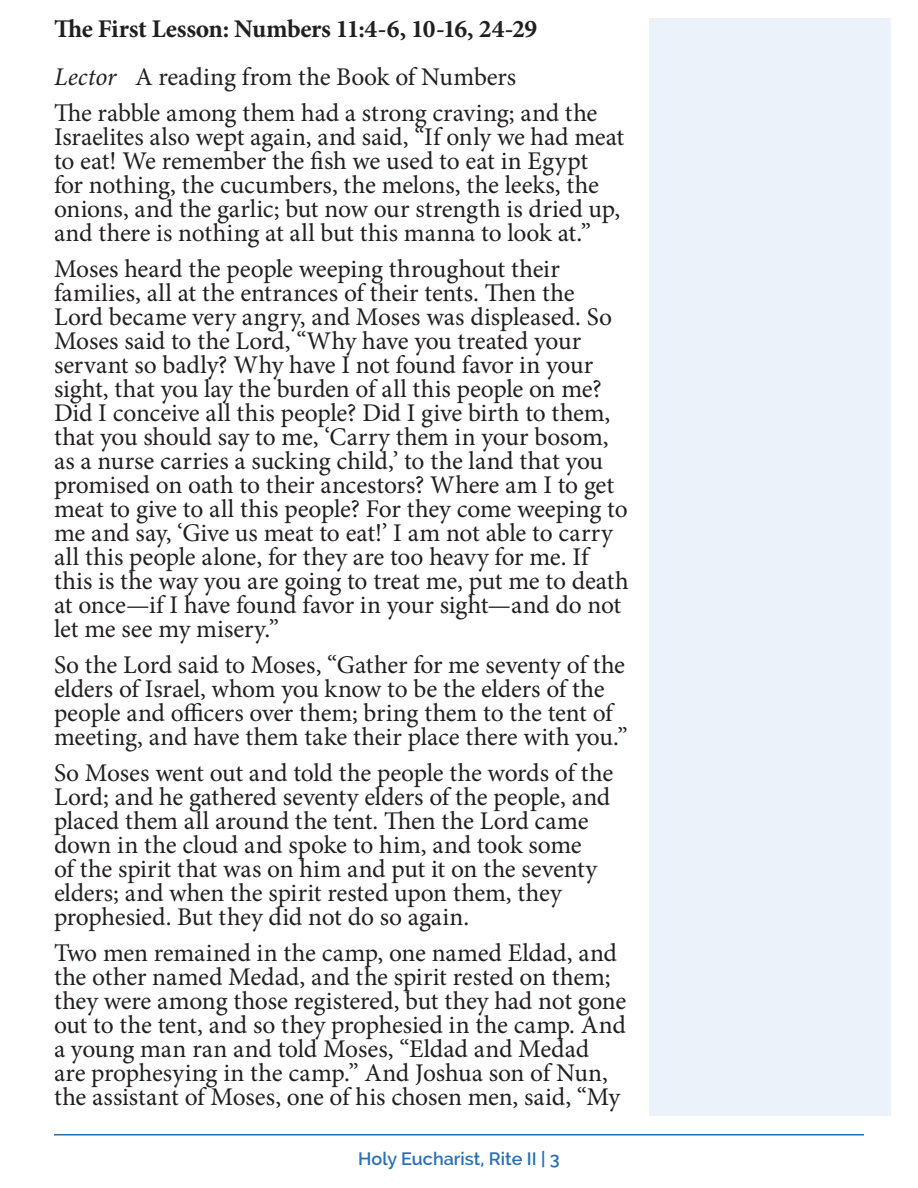
<style>
.page{position:relative;width:918px;height:1188px;background:#fff}
.page>*{position:absolute;margin:0;border:0;box-sizing:border-box;transform-origin:0 0}
.People{font:25.5px/24px "Minion Pro";letter-spacing:-.01em;color:#231f20}
.People-2{font:700 25.5px "Minion Pro";letter-spacing:-.03em;color:#231f20}
.t1{font:600 18px "Raleway";color:#296eb7}
.s1{font-style:italic}
</style>
<div class="page">
<hr style="left:54px;top:1134px;width:810px;height:2px;background:#296eb7">
<div style="left:649px;top:18px;width:242px;height:1098px;background:#ebf2f9"></div>
<p class="People-2" style="left:54px;top:10px;width:485px">The First Lesson: Numbers 11:4-6, 10-16, 24-29</p>
<p class="People" style="left:54px;top:65px;width:464px"><span class="s1">Lector</span> A reading from the Book of Numbers</p>
<p class="People" style="left:54px;top:101px;width:572px">The rabble among them had a strong craving; and the Israelites also wept again, and said, “If only we had meat to eat! We remember the fish we used to eat in Egypt<br>for nothing, the cucumbers, the melons, the leeks, the onions, and the garlic; but now our strength is dried up, and there is nothing at all but this manna to look at.”</p>
<p class="People" style="left:54px;top:257px;width:576px">Moses heard the people weeping throughout their families, all at the entrances of their tents. Then the Lord became very angry, and Moses was displeased. So Moses said to the Lord, “Why have you treated your servant so badly? Why have I not found favor in your sight, that you lay the burden of all this people on me?<br>Did I conceive all this people? Did I give birth to them, that you should say to me, ‘Carry them in your bosom, as a nurse carries a sucking child,’ to the land that you promised on oath to their ancestors? Where am I to get meat to give to all this people? For they come weeping to me and say, ‘Give us meat to eat!’ I am not able to carry all this people alone, for they are too heavy for me. If this is the way you are going to treat me, put me to death at once—if I have found favor in your sight—and do not let me see my misery.”</p>
<p class="People" style="left:54px;top:653px;width:575px">So the Lord said to Moses, “Gather for me seventy of the elders of Israel, whom you know to be the elders of the people and officers over them; bring them to the tent of meeting, and have them take their place there with you.”</p>
<p class="People" style="left:54px;top:761px;width:561px">So Moses went out and told the people the words of the Lord; and he gathered seventy elders of the people, and placed them all around the tent. Then the Lord came down in the cloud and spoke to him, and took some<br>of the spirit that was on him and put it on the seventy elders; and when the spirit rested upon them, they prophesied. But they did not do so again.</p>
<p class="People" style="left:54px;top:941px;width:574px">Two men remained in the camp, one named Eldad, and the other named Medad, and the spirit rested on them; they were among those registered, but they had not gone out to the tent, and so they prophesied in the camp. And a young man ran and told Moses, “Eldad and Medad are prophesying in the camp.” And Joshua son of Nun, the assistant of Moses, one of his chosen men, said, “My</p>
<p class="t1" style="left:358px;top:1149px;width:203px">Holy Eucharist, Rite II | 3</p>
</div>
